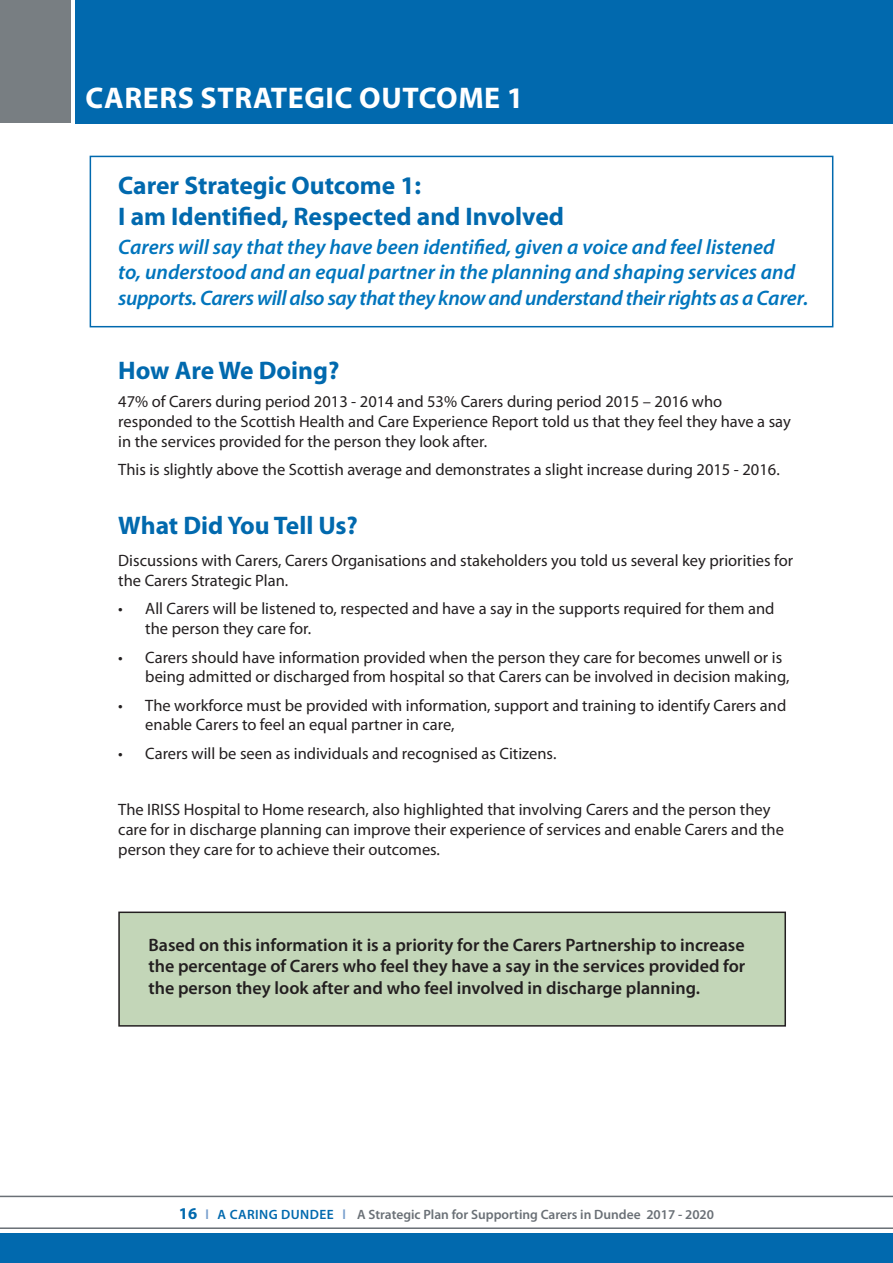
<style>
.page{position:relative;width:893px;height:1263px;background:#fff}
.page>*{position:absolute;margin:0;border:0;box-sizing:border-box;transform-origin:0 0}
.t1{font:700 30px "Myriad Pro";letter-spacing:.02em;color:#fff}
.t2{font:700 25.5px/30.6px "Myriad Pro";color:#0169ae}
.t3{font:italic 600 21px/25.2px "Myriad Pro";color:#0075bd}
.t4{font:600 18px/21.6px "Myriad Pro";color:#231f20;text-align:justify}
.t5{font:16.5px/19.8px "Myriad Pro";color:#231f20}
.t6{font:600 13.5px "Myriad Pro";color:#6a7076}
.s1{font-weight:700;font-size:16.5px;color:#0169ae}
.s2{color:#779ecc}
.s3{color:#0169ae}
</style>
<div class="page">
<div style="left:0;top:1234px;width:893px;height:29px;background:#0169ae"></div>
<hr style="left:0;top:1196px;width:893px;height:1px;background:#6a7076">
<hr style="left:0;top:1227px;width:893px;height:2px;background:#6a7076">
<svg style="left:70px;top:0;width:6px;height:122px"></svg>
<div style="left:76px;top:0;width:817px;height:124px;background:#0169ae"></div>
<div style="left:0;top:0;width:70px;height:123px;background:#787e82"></div>
<div style="left:90px;top:156px;width:743px;height:171px;border:2px solid #0169ae"></div>
<div style="left:119px;top:912px;width:666px;height:114px;background:#c3d6b8"></div>
<div style="left:118px;top:911px;width:668px;height:115px;border:2px solid #231f20"></div>
<h1 class="t1" style="left:85px;top:78px;width:439px">CARERS STRATEGIC OUTCOME 1</h1>
<h2 class="t2" style="left:118px;top:169px;width:447px">Carer Strategic Outcome 1:<br>I am Identified, Respected and Involved</h2>
<p class="t3" style="left:118px;top:234px;width:692px">Carers will say that they have been identified, given a voice and feel listened<br>to, understood and an equal partner in the planning and shaping services and supports. Carers will also say that they know and understand their rights as a Carer.</p>
<h2 class="t2" style="left:118px;top:354px;width:223px">How Are We Doing?</h2>
<p class="t5" style="left:118px;top:391px;width:674px">47% of Carers during period 2013 - 2014 and 53% Carers during period 2015 – 2016 who responded to the Scottish Health and Care Experience Report told us that they feel they have a say in the services provided for the person they look after.</p>
<p class="t5" style="left:118px;top:459px;width:663px">This is slightly above the Scottish average and demonstrates a slight increase during 2015 - 2016.</p>
<h2 class="t2" style="left:118px;top:509px;width:241px">What Did You Tell Us?</h2>
<p class="t5" style="left:118px;top:551px;width:676px">Discussions with Carers, Carers Organisations and stakeholders you told us several key priorities for the Carers Strategic Plan.</p>
<p class="t5" style="left:145px;top:599px;width:631px;text-indent:-27px">• All Carers will be listened to, respected and have a say in the supports required for them and the person they care for.</p>
<p class="t5" style="left:145px;top:647px;width:646px;text-indent:-27px">• Carers should have information provided when the person they care for becomes unwell or is being admitted or discharged from hospital so that Carers can be involved in decision making,</p>
<p class="t5" style="left:145px;top:695px;width:643px;text-indent:-27px">• The workforce must be provided with information, support and training to identify Carers and enable Carers to feel an equal partner in care,</p>
<p class="t5" style="left:118px;top:743px;width:440px">• Carers will be seen as individuals and recognised as Citizens.</p>
<p class="t5" style="left:118px;top:800px;width:667px">The IRISS Hospital to Home research, also highlighted that involving Carers and the person they care for in discharge planning can improve their experience of services and enable Carers and the person they care for to achieve their outcomes.</p>
<p class="t4" style="left:148px;top:933px;width:598px">Based on this information it is a priority for the Carers Partnership to increase the percentage of Carers who feel they have a say in the services provided for the person they look after and who feel involved in discharge planning.</p>
<p class="t6" style="left:179px;top:1205px;width:537px"><span class="s1">16</span> <span class="s2">l</span> <span class="s3">A CARING DUNDEE</span> <span class="s2">l</span> A Strategic Plan for Supporting Carers in Dundee 2017 - 2020</p>
</div>
